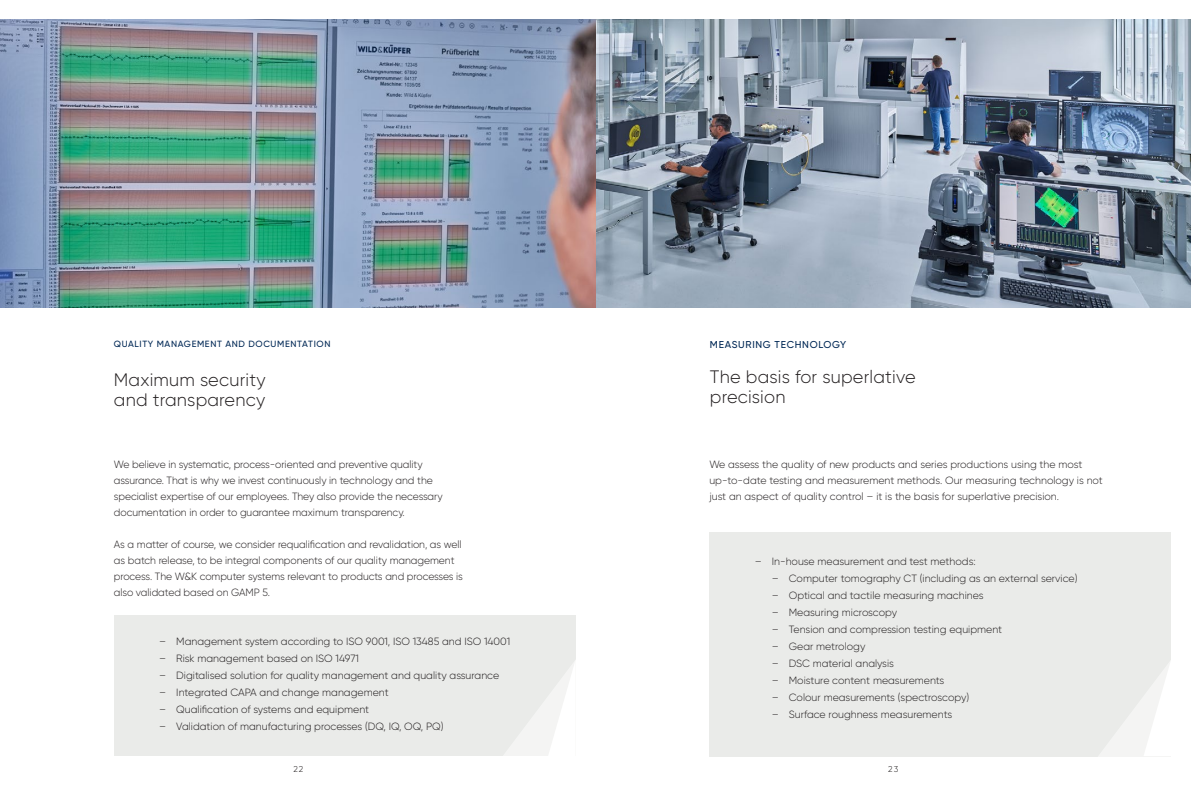
<style>
.page{position:relative;width:1191px;height:794px;background:#fff}
.page>*{position:absolute;margin:0;border:0;box-sizing:border-box;transform-origin:0 0}
.t1{font:300 18px/20px "Gilroy";letter-spacing:.01em;color:#231f20}
.t2{font:300 10.5px/16px "Gilroy";letter-spacing:-.005em;color:#231f20}
.t3{font:500 10px "Gilroy";letter-spacing:.07em;color:#002855}
.t4{font:500 9px "Gilroy";letter-spacing:.07em;color:#002855}
.t5{font:300 8.5px "Gilroy";color:#231f20}
</style>
<div class="page">
<img style="left:595px;top:20px;width:596px;height:288px">
<img style="left:0;top:20px;width:595px;height:288px">
<div style="left:709px;top:532px;width:462px;height:224px;background:#eaebe9"></div>
<svg style="left:1143px;top:661px;width:28px;height:95px"></svg>
<div style="left:114px;top:615px;width:461px;height:141px;background:#eaebe9"></div>
<svg style="left:548px;top:662px;width:27px;height:94px"></svg>
<p class="t4" style="left:114px;top:339px;width:218px">QUALITY MANAGEMENT AND DOCUMENTATION</p>
<p class="t3" style="left:710px;top:339px;width:138px">MEASURING TECHNOLOGY</p>
<h1 class="t1" style="left:114px;top:370px;width:153px">Maximum security and transparency</h1>
<h1 class="t1" style="left:710px;top:366px;width:207px">The basis for superlative precision</h1>
<p class="t2" style="left:114px;top:456px;width:330px">We believe in systematic, process-oriented and preventive quality assurance. That is why we invest continuously in technology and the specialist expertise of our employees. They also provide the necessary documentation in order to guarantee maximum transparency.</p>
<p class="t2" style="left:114px;top:536px;width:350px">As a matter of course, we consider requalification and revalidation, as well as batch release, to be integral components of our quality management process. The W&amp;K computer systems relevant to products and processes is also validated based on GAMP 5.</p>
<p class="t2" style="left:159px;top:633px;width:352px">– Management system according to ISO 9001, ISO 13485 and ISO 14001</p>
<p class="t2" style="left:159px;top:650px;width:201px">– Risk management based on ISO 14971</p>
<p class="t2" style="left:159px;top:667px;width:341px">– Digitalised solution for quality management and quality assurance</p>
<p class="t2" style="left:159px;top:684px;width:231px">– Integrated CAPA and change management</p>
<p class="t2" style="left:159px;top:701px;width:211px">– Qualification of systems and equipment</p>
<p class="t2" style="left:159px;top:718px;width:286px">– Validation of manufacturing processes (DQ, IQ, OQ, PQ)</p>
<p class="t2" style="left:709px;top:456px;width:395px">We assess the quality of new products and series productions using the most up-to-date testing and measurement methods. Our measuring technology is not just an aspect of quality control – it is the basis for superlative precision.</p>
<p class="t2" style="left:754px;top:553px;width:222px">– In-house measurement and test methods:</p>
<p class="t2" style="left:771px;top:570px;width:307px">– Computer tomography CT (including as an external service)</p>
<p class="t2" style="left:771px;top:587px;width:213px">– Optical and tactile measuring machines</p>
<p class="t2" style="left:771px;top:604px;width:127px">– Measuring microscopy</p>
<p class="t2" style="left:771px;top:621px;width:232px">– Tension and compression testing equipment</p>
<p class="t2" style="left:771px;top:638px;width:95px">– Gear metrology</p>
<p class="t2" style="left:771px;top:655px;width:124px">– DSC material analysis</p>
<p class="t2" style="left:771px;top:672px;width:174px">– Moisture content measurements</p>
<p class="t2" style="left:771px;top:689px;width:199px">– Colour measurements (spectroscopy)</p>
<p class="t2" style="left:771px;top:706px;width:182px">– Surface roughness measurements</p>
<p class="t5" style="left:293px;top:764px;width:11px">22</p>
<p class="t5" style="left:888px;top:764px;width:11px">23</p>
</div>
